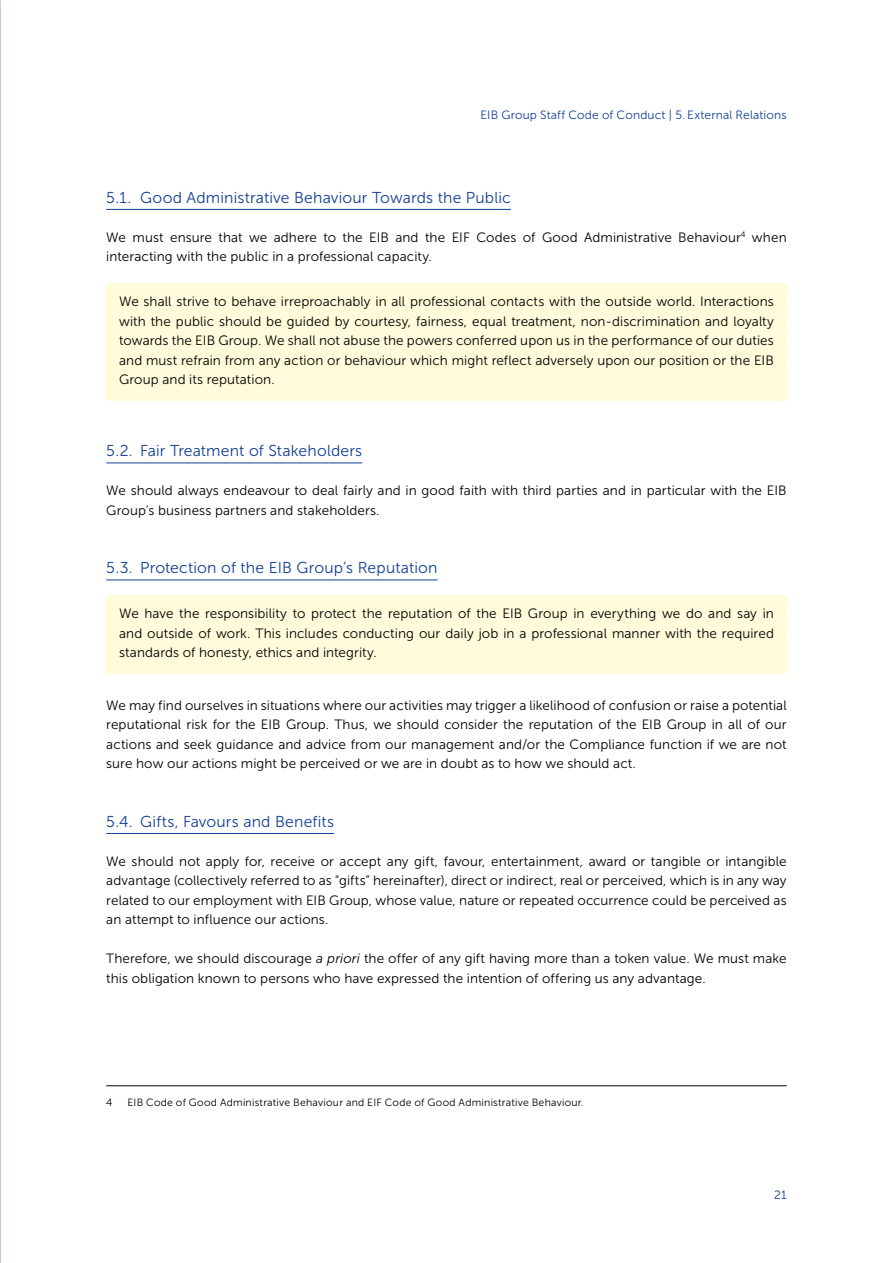
<style>
.page{position:relative;width:893px;height:1263px;background:#fff}
.page>*{position:absolute;margin:0;border:0;box-sizing:border-box;transform-origin:0 0}
.t1{font:15.75px "Museo Sans 300";letter-spacing:.01em;color:#134094}
.t2{font:13.5px/19.5px "Museo Sans 300";letter-spacing:.005em;color:#000;text-align:justify}
.t3{font:12px "Museo Sans 300";letter-spacing:.015em;color:#134094}
.t4{font:10.5px "Museo Sans 300";letter-spacing:.02em;color:#000}
.s1{font-style:italic}
</style>
<div class="page">
<hr style="left:106px;top:209px;width:405px;height:1px;background:#134094">
<div style="left:106px;top:283px;width:681px;height:117px;background:#fffbdb"></div>
<hr style="left:106px;top:463px;width:256px;height:1px;background:#134094">
<hr style="left:106px;top:580px;width:332px;height:1px;background:#134094">
<div style="left:106px;top:595px;width:681px;height:78px;background:#fffbdb"></div>
<hr style="left:106px;top:833px;width:228px;height:1px;background:#134094">
<hr style="left:106px;top:1085px;width:681px;height:1px;background:#000">
<p class="t3" style="left:480px;top:108px;width:308px">EIB Group Staff Code of Conduct | 5. External Relations</p>
<p class="t1" style="left:106px;top:189px;width:406px">5.1. Good Administrative Behaviour Towards the Public</p>
<p class="t2" style="left:106px;top:227px;width:682px">We must ensure that we adhere to the EIB and the EIF Codes of Good Administrative Behaviour<sup>4</sup> when interacting with the public in a professional capacity.</p>
<p class="t2" style="left:119px;top:292px;width:656px">We shall strive to behave irreproachably in all professional contacts with the outside world. Interactions with the public should be guided by courtesy, fairness, equal treatment, non-discrimination and loyalty towards the EIB Group. We shall not abuse the powers conferred upon us in the performance of our duties and must refrain from any action or behaviour which might reflect adversely upon our position or the EIB Group and its reputation.</p>
<p class="t1" style="left:106px;top:442px;width:257px">5.2. Fair Treatment of Stakeholders</p>
<p class="t2" style="left:106px;top:481px;width:682px">We should always endeavour to deal fairly and in good faith with third parties and in particular with the EIB<br>Group’s business partners and stakeholders.</p>
<p class="t1" style="left:106px;top:559px;width:333px">5.3. Protection of the EIB Group’s Reputation</p>
<p class="t2" style="left:119px;top:604px;width:656px">We have the responsibility to protect the reputation of the EIB Group in everything we do and say in and outside of work. This includes conducting our daily job in a professional manner with the required standards of honesty, ethics and integrity.</p>
<p class="t2" style="left:106px;top:695px;width:682px">We may find ourselves in situations where our activities may trigger a likelihood of confusion or raise a potential reputational risk for the EIB Group. Thus, we should consider the reputation of the EIB Group in all of our actions and seek guidance and advice from our management and/or the Compliance function if we are not sure how our actions might be perceived or we are in doubt as to how we should act.</p>
<p class="t1" style="left:106px;top:813px;width:229px">5.4. Gifts, Favours and Benefits</p>
<p class="t2" style="left:106px;top:851px;width:682px">We should not apply for, receive or accept any gift, favour, entertainment, award or tangible or intangible advantage (collectively referred to as “gifts” hereinafter), direct or indirect, real or perceived, which is in any way related to our employment with EIB Group, whose value, nature or repeated occurrence could be perceived as an attempt to influence our actions.</p>
<p class="t2" style="left:106px;top:949px;width:682px">Therefore, we should discourage <span class="s1">a priori</span> the offer of any gift having more than a token value. We must make this obligation known to persons who have expressed the intention of offering us any advantage.</p>
<p class="t4" style="left:106px;top:1096px;width:8px">4</p>
<p class="t4" style="left:128px;top:1096px;width:458px">EIB Code of Good Administrative Behaviour and EIF Code of Good Administrative Behaviour.</p>
<p class="t3" style="left:774px;top:1188px;width:14px">21</p>
</div>
